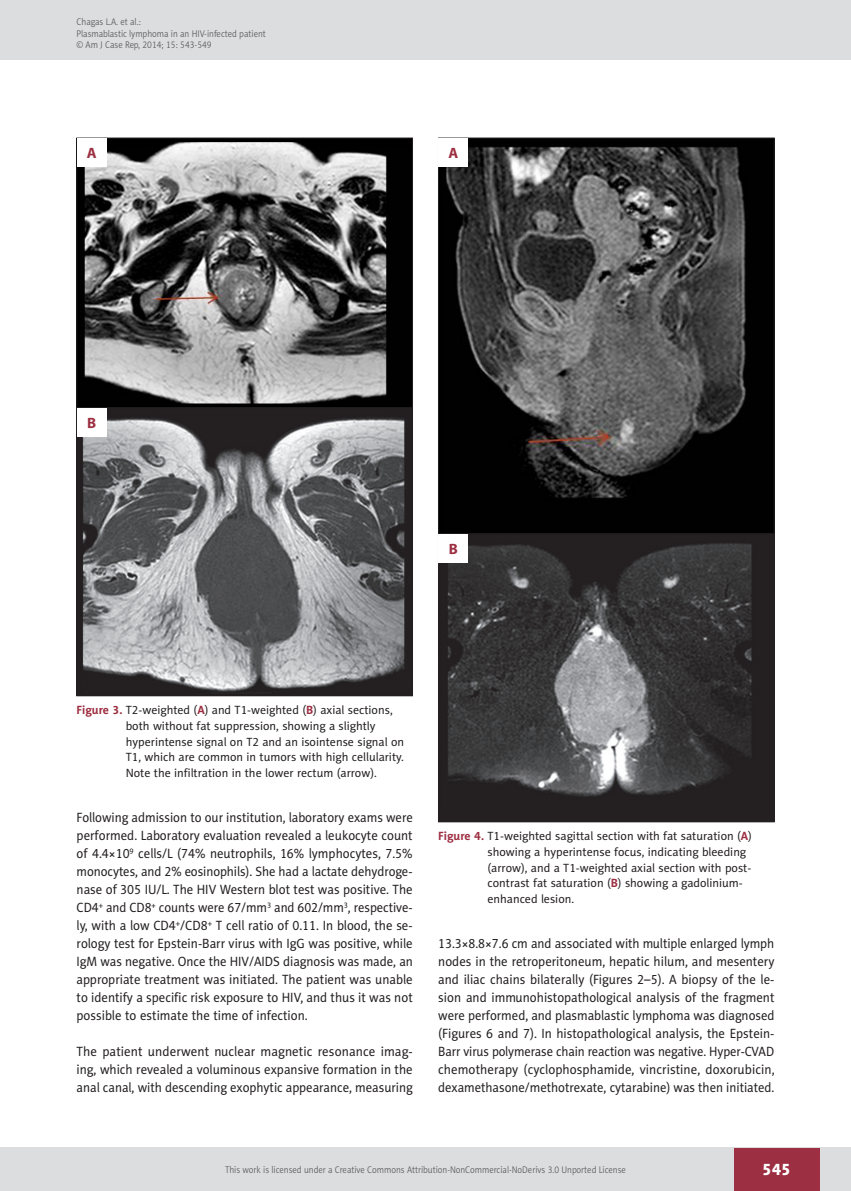
<style>
.page{position:relative;width:851px;height:1191px;background:#fff}
.page>*{position:absolute;margin:0;border:0;box-sizing:border-box;transform-origin:0 0}
.t1{font:16.5px "Naomi Sans EFN Heavy";color:#fff}
.t2{font:700 15px "Myriad Pro";color:#9d2f42}
.AJCR_Body{font:13.5px/18px "Naomi Sans EFN";color:#231f20;text-align:justify;scale:.94 1}
.AJCR_Body-2{font:13.5px/18px "Naomi Sans EFN";color:#231f20;text-align:justify;scale:.96 1}
.AJCR_Rycina_tytul{font:12px/15.8px "Naomi Sans EFN";color:#231f20}
.AJCR_pagina_zywa{font:9.75px/11.2px "Naomi Sans EFN Light";color:#57585a;scale:.9 1}
.AJCR_pagina_sygnatur{font:9.75px "Naomi Sans EFN Light";color:#57585a;scale:.9 1}
.s1{font-weight:700;color:#9d2f42}
</style>
<div class="page">
<img style="left:79px;top:140px;width:331px;height:554px">
<div style="left:77px;top:138px;width:335px;height:270px;border:1px solid #231f20"></div>
<div style="left:77px;top:138px;width:29px;height:28px;background:#fff"></div>
<div style="left:77px;top:408px;width:335px;height:288px;border:1px solid #231f20"></div>
<div style="left:77px;top:408px;width:29px;height:28px;background:#fff"></div>
<img style="left:440px;top:140px;width:332px;height:680px">
<div style="left:438px;top:138px;width:336px;height:396px;border:1px solid #231f20"></div>
<div style="left:438px;top:138px;width:30px;height:28px;background:#fff"></div>
<div style="left:438px;top:534px;width:336px;height:288px;border:1px solid #231f20"></div>
<div style="left:438px;top:534px;width:30px;height:28px;background:#fff"></div>
<div style="left:0;top:1148px;width:850px;height:43px;background:#dcdddf"></div>
<div style="left:733px;top:1147px;width:86px;height:43px;background:#9d2f42"></div>
<div style="left:0;top:0;width:850px;height:60px;background:#dcdddf"></div>
<p class="AJCR_pagina_zywa" style="left:77px;top:16px;width:212px">Chagas L.A. et al.:<br>Plasmablastic lymphoma in an HIV-infected patient</p>
<p class="AJCR_pagina_sygnatur" style="left:77px;top:39px;width:152px">© Am J Case Rep, 2014; 15: 543-549</p>
<p class="t2" style="left:87px;top:143px;width:11px">A</p>
<p class="t2" style="left:448px;top:143px;width:11px">A</p>
<p class="t2" style="left:87px;top:413px;width:11px">B</p>
<p class="t2" style="left:449px;top:539px;width:11px">B</p>
<p class="AJCR_Rycina_tytul" style="left:126px;top:702px;width:280px;text-indent:-49px"><span class="s1">Figure 3.</span> T2-weighted (<span class="s1">A</span>) and T1-weighted (<span class="s1">B</span>) axial sections, both without fat suppression, showing a slightly hyperintense signal on T2 and an isointense signal on T1, which are common in tumors with high cellularity.<br>Note the infiltration in the lower rectum (arrow).</p>
<p class="AJCR_Body" style="left:77px;top:808px;width:359px">Following admission to our institution, laboratory exams were performed. Laboratory evaluation revealed a leukocyte count of 4.4×10<sup>9</sup> cells/L (74% neutrophils, 16% lymphocytes, 7.5% monocytes, and 2% eosinophils). She had a lactate dehydroge&shy;nase of 305 IU/L. The HIV Western blot test was positive. The CD4<sup>+</sup> and CD8<sup>+</sup> counts were 67/mm<sup>3</sup> and 602/mm<sup>3</sup>, respective&shy;ly, with a low CD4<sup>+</sup>/CD8<sup>+</sup> T cell ratio of 0.11. In blood, the se&shy;rology test for Epstein-Barr virus with IgG was positive, while IgM was negative. Once the HIV/AIDS diagnosis was made, an appropriate treatment was initiated. The patient was unable to identify a specific risk exposure to HIV, and thus it was not possible to estimate the time of infection.</p>
<p class="AJCR_Body-2" style="left:77px;top:1042px;width:351px">The patient underwent nuclear magnetic resonance imag&shy;ing, which revealed a voluminous expansive formation in the anal canal, with descending exophytic appearance, measuring</p>
<p class="AJCR_Rycina_tytul" style="left:487px;top:828px;width:266px;text-indent:-49px"><span class="s1">Figure 4.</span> T1-weighted sagittal section with fat saturation (<span class="s1">A</span>) showing a hyperintense focus, indicating bleeding (arrow), and a T1-weighted axial section with post&shy;contrast fat saturation (<span class="s1">B</span>) showing a gadolinium&shy;enhanced lesion.</p>
<p class="AJCR_Body" style="left:438px;top:934px;width:359px">13.3×8.8×7.6 cm and associated with multiple enlarged lymph nodes in the retroperitoneum, hepatic hilum, and mesentery and iliac chains bilaterally (Figures 2–5). A biopsy of the le&shy;sion and immunohistopathological analysis of the fragment were performed, and plasmablastic lymphoma was diagnosed (Figures 6 and 7). In histopathological analysis, the Epstein-Barr virus polymerase chain reaction was negative. Hyper-CVAD chemotherapy (cyclophosphamide, vincristine, doxorubicin, dexamethasone/methotrexate, cytarabine) was then initiated.</p>
<p class="AJCR_pagina_zywa" style="left:225px;top:1164px;width:447px">This work is licensed under a Creative Commons Attribution-NonCommercial-NoDerivs 3.0 Unported License</p>
<p class="t1" style="left:762px;top:1159px;width:30px">545</p>
</div>
